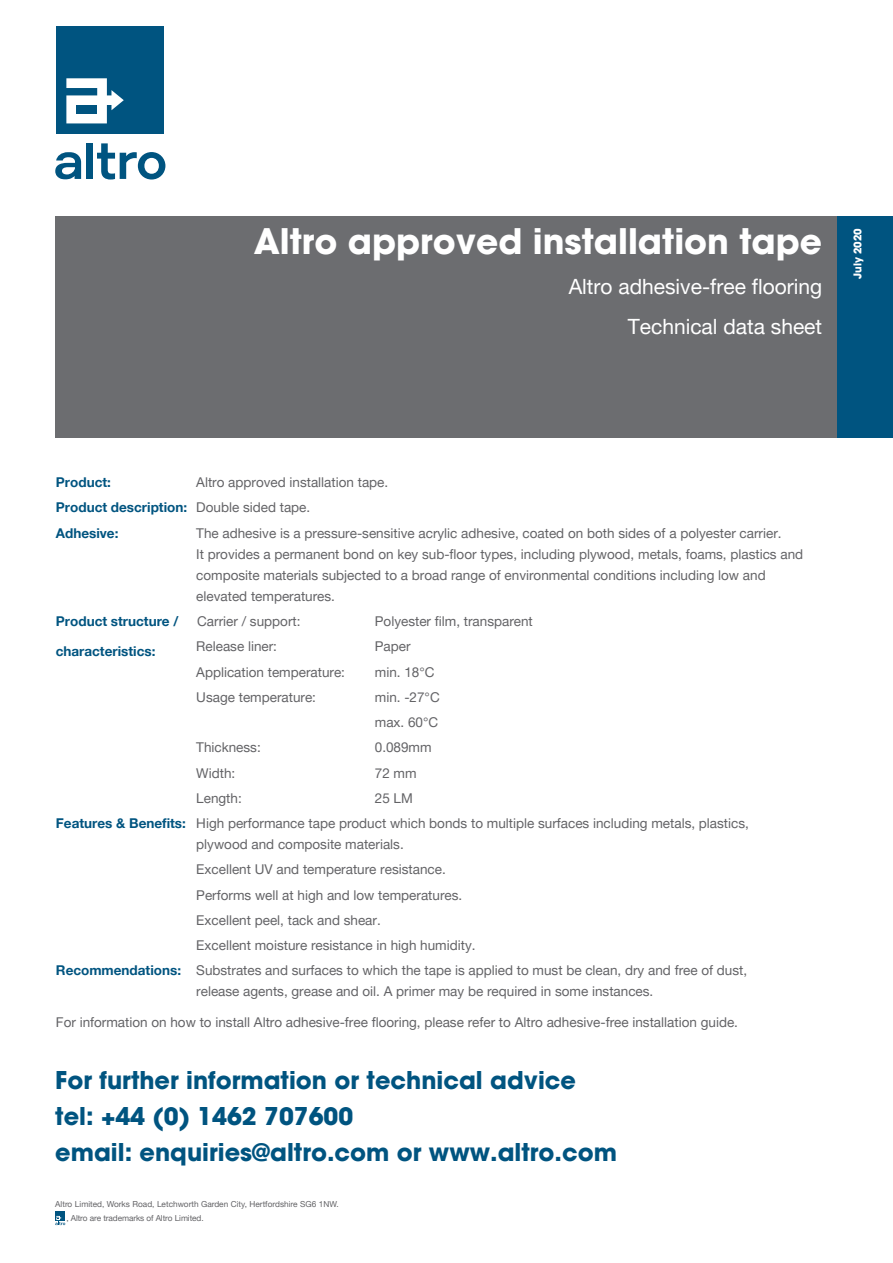
<style>
.page{position:relative;width:893px;height:1263px;background:#fff}
.page>*{position:absolute;margin:0;border:0;box-sizing:border-box;transform-origin:0 0}
.t1{font:700 34.5px "Avant Garde";color:#fff}
.t2{font:700 24px/36px "Avant Garde";color:#005480}
.t3{font:21px/39.8px "Helvetica Neue LT Pro";color:#fff;text-align:right}
.t4{font:13.5px/25.2px "Helvetica Neue LT Pro";color:#636366}
.t5{font:700 13.5px "Helvetica Neue LT Pro";color:#005480}
.t6{font:700 10.5px "Avant Garde";color:#fff}
.t7{font:8.25px/13.5px "Helvetica Neue LT Pro";color:#636366}
.s1{font-weight:700;color:#005480}
</style>
<div class="page">
<div style="left:55px;top:216px;width:782px;height:221px;background:#6c6d70"></div>
<div style="left:837px;top:216px;width:56px;height:221px;background:#005480"></div>
<div style="left:86px;top:143px;width:7px;height:36px;background:#005480"></div>
<svg style="left:55px;top:152px;width:26px;height:27px"></svg>
<svg style="left:97px;top:143px;width:68px;height:37px"></svg>
<div style="left:56px;top:26px;width:108px;height:108px;background:#005480"></div>
<svg style="left:66px;top:78px;width:58px;height:45px"></svg>
<div style="left:76px;top:105px;width:21px;height:9px;background:#005480"></div>
<div style="left:55px;top:1211px;width:10px;height:10px;background:#005480"></div>
<svg style="left:55px;top:1216px;width:10px;height:9px"></svg>
<h1 class="t1" style="left:254px;top:219px;width:570px">Altro approved installation tape</h1>
<h3 class="t3" style="left:569px;top:266px;width:255px">Altro adhesive-free flooring<br>Technical data sheet</h3>
<p class="t6" style="left:851px;top:279px;width:52px;rotate:-90deg">July 2020</p>
<p class="t4" style="left:56px;top:469px;width:334px;text-indent:140px">Altro approved installation tape.<br><span class="s1">Product description:</span> Double sided tape.<br><span class="s1">Adhesive:</span></p>
<p class="t5" style="left:56px;top:474px;width:57px">Product:</p>
<p class="t4" style="left:196px;top:522px;width:608px;line-height:21px">The adhesive is a pressure-sensitive acrylic adhesive, coated on both sides of a polyester carrier.<br>It provides a permanent bond on key sub-floor types, including plywood, metals, foams, plastics and composite materials subjected to a broad range of environmental conditions including low and elevated temperatures.</p>
<p class="t5" style="left:56px;top:613px;width:124px">Product structure /</p>
<p class="t4" style="left:197px;top:608px;width:105px">Carrier / support:</p>
<p class="t4" style="left:375px;top:608px;width:160px">Polyester film, transparent</p>
<p class="t4" style="left:196px;top:633px;width:82px">Release liner:</p>
<p class="t4" style="left:375px;top:633px;width:37px">Paper</p>
<p class="t4" style="left:196px;top:659px;width:150px">Application temperature:</p>
<p class="t4" style="left:375px;top:659px;width:61px">min. 18°C</p>
<p class="t4" style="left:196px;top:684px;width:121px">Usage temperature:</p>
<p class="t4" style="left:375px;top:684px;width:66px">min. -27°C max. 60°C</p>
<p class="t4" style="left:196px;top:734px;width:66px">Thickness:</p>
<p class="t4" style="left:375px;top:734px;width:58px">0.089mm</p>
<p class="t4" style="left:196px;top:760px;width:41px">Width:</p>
<p class="t4" style="left:375px;top:760px;width:43px">72 mm</p>
<p class="t4" style="left:196px;top:785px;width:47px">Length:</p>
<p class="t5" style="left:56px;top:642px;width:101px">characteristics:</p>
<p class="t4" style="left:56px;top:785px;width:694px;text-indent:319px">25 LM<br><span class="s1">Features &amp; Benefits:</span> High performance tape product which bonds to multiple surfaces including metals, plastics,</p>
<p class="t4" style="left:196px;top:831px;width:209px">plywood and composite materials.</p>
<p class="t4" style="left:196px;top:857px;width:251px">Excellent UV and temperature resistance.</p>
<p class="t4" style="left:196px;top:882px;width:268px">Performs well at high and low temperatures.</p>
<p class="t4" style="left:196px;top:907px;width:186px">Excellent peel, tack and shear.</p>
<p class="t4" style="left:196px;top:932px;width:281px">Excellent moisture resistance in high humidity.</p>
<p class="t4" style="left:56px;top:958px;width:693px"><span class="s1">Recommendations:</span> Substrates and surfaces to which the tape is applied to must be clean, dry and free of dust,</p>
<p class="t4" style="left:196px;top:979px;width:459px">release agents, grease and oil. A primer may be required in some instances.</p>
<p class="t4" style="left:56px;top:1009px;width:684px">For information on how to install Altro adhesive-free flooring, please refer to Altro adhesive-free installation guide.</p>
<h2 class="t2" style="left:55px;top:1062px;width:563px">For further information or technical advice tel: +44 (0) 1462 707600<br>email: enquiries@altro.com or www.altro.com</h2>
<p class="t7" style="left:66px;top:1197px;width:274px;text-indent:-11px">Altro Limited, Works Road, Letchworth Garden City, Hertfordshire SG6 1NW. , Altro are trademarks of Altro Limited.</p>
</div>
